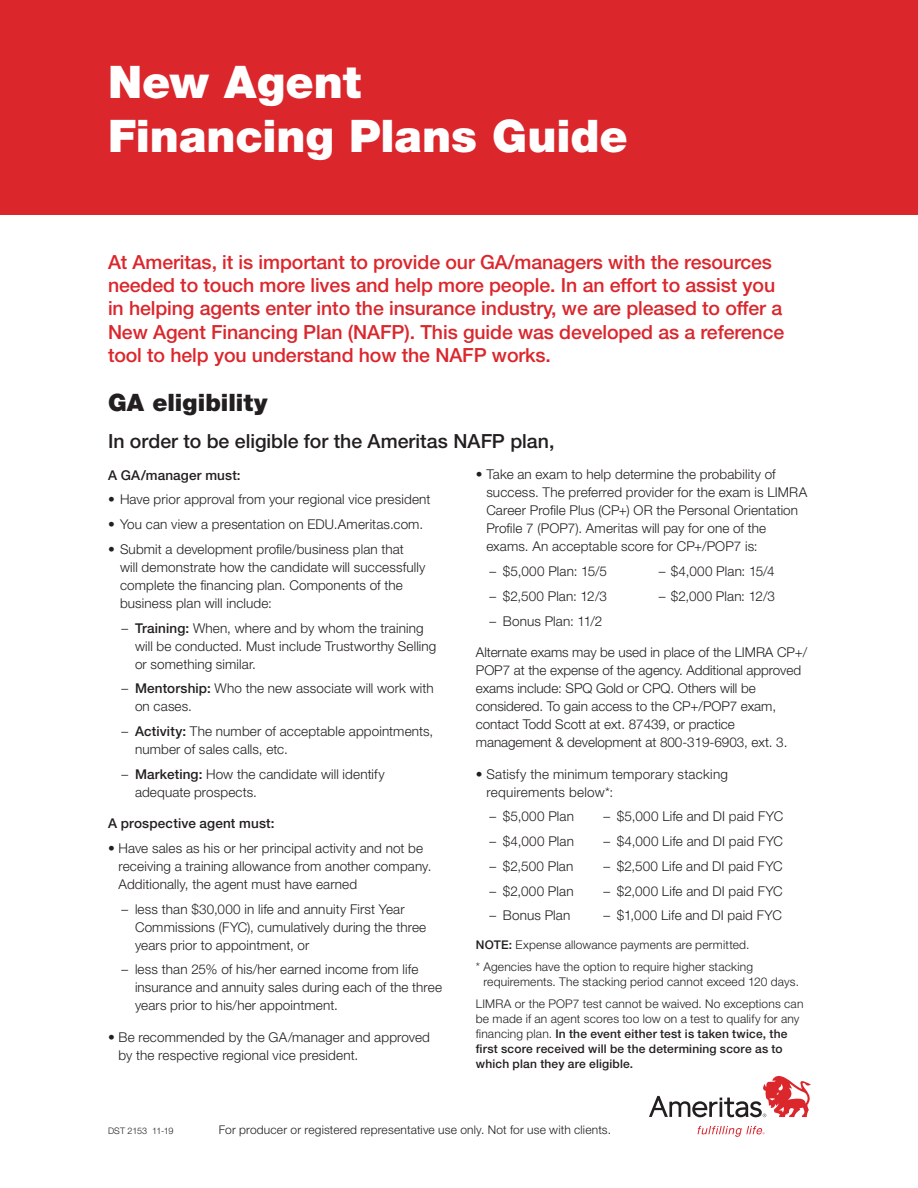
<style>
.page{position:relative;width:918px;height:1188px;background:#fff}
.page>*{position:absolute;margin:0;border:0;box-sizing:border-box;transform-origin:0 0}
.t1{font:900 45px/54px "Helvetica Neue LT Std";color:#fff}
.t2{font:900 24px "Helvetica Neue LT Std";letter-spacing:.005em;color:#231f20}
.t3{font:500 19.5px/23.4px "Helvetica Neue LT Std";letter-spacing:-.005em;color:#db262c}
.t4{font:500 19.5px "Helvetica Neue LT Std";color:#231f20}
.t5{font:300 13.5px/18px "Helvetica Neue LT Std";letter-spacing:.01em;color:#231f20}
.t6{font:500 13.5px "Helvetica Neue LT Std";letter-spacing:.015em;color:#231f20}
.t7{font:300 12px/21.8px "Helvetica Neue LT Std";letter-spacing:.015em;color:#231f20}
.t8{font:500 12px/15px "Helvetica Neue LT Std";letter-spacing:.015em;color:#231f20}
.t9{font:300 9px "Helvetica Neue LT Std";letter-spacing:-.015em;color:#231f20}
.s1{font-weight:500}
.s2{font-weight:300}
</style>
<div class="page">
<div style="left:0;top:0;width:918px;height:214px;background:#db262c"></div>
<svg style="left:698px;top:1126px;width:67px;height:11px"></svg>
<svg style="left:649px;top:1076px;width:162px;height:41px"></svg>
<h1 class="t1" style="left:108px;top:55px;width:521px">New Agent<br>Financing Plans Guide</h1>
<p class="t3" style="left:108px;top:250px;width:678px">At Ameritas, it is important to provide our GA/managers with the resources needed to touch more lives and help more people. In an effort to assist you in helping agents enter into the insurance industry, we are pleased to offer a New Agent Financing Plan (NAFP). This guide was developed as a reference tool to help you understand how the NAFP works.</p>
<h2 class="t2" style="left:108px;top:388px;width:161px">GA eligibility</h2>
<h3 class="t4" style="left:108px;top:429px;width:448px">In order to be eligible for the Ameritas NAFP plan,</h3>
<p class="t6" style="left:108px;top:467px;width:134px">A GA/manager must:</p>
<p class="t5" style="left:108px;top:490px;width:324px">• Have prior approval from your regional vice president</p>
<p class="t5" style="left:108px;top:515px;width:317px">• You can view a presentation on EDU.Ameritas.com.</p>
<p class="t5" style="left:120px;top:540px;width:307px;text-indent:-12px">• Submit a development profile/business plan that<br>will demonstrate how the candidate will successfully complete the financing plan. Components of the business plan will include:</p>
<p class="t5" style="left:135px;top:618px;width:303px;text-indent:-14px">– <span class="s1">Training:</span> When, where and by whom the training will be conducted. Must include Trustworthy Selling or something similar.</p>
<p class="t5" style="left:135px;top:679px;width:300px;text-indent:-14px">– <span class="s1">Mentorship:</span> Who the new associate will work with on cases.</p>
<p class="t5" style="left:135px;top:722px;width:300px;text-indent:-14px">– <span class="s1">Activity:</span> The number of acceptable appointments, number of sales calls, etc.</p>
<p class="t5" style="left:135px;top:765px;width:251px;text-indent:-14px">– <span class="s1">Marketing:</span> How the candidate will identify adequate prospects.</p>
<p class="t6" style="left:108px;top:815px;width:168px">A prospective agent must:</p>
<p class="t5" style="left:119px;top:839px;width:315px;text-indent:-11px">• Have sales as his or her principal activity and not be receiving a training allowance from another company.<br>Additionally, the agent must have earned</p>
<p class="t5" style="left:135px;top:900px;width:293px;text-indent:-14px">– less than $30,000 in life and annuity First Year<br>Commissions (FYC), cumulatively during the three years prior to appointment, or</p>
<p class="t5" style="left:135px;top:960px;width:309px;text-indent:-14px">– less than 25% of his/her earned income from life insurance and annuity sales during each of the three years prior to his/her appointment.</p>
<p class="t5" style="left:119px;top:1028px;width:313px;text-indent:-11px">• Be recommended by the GA/manager and approved by the respective regional vice president.</p>
<p class="t5" style="left:486px;top:465px;width:322px;text-indent:-11px">• Take an exam to help determine the probability of success. The preferred provider for the exam is LIMRA Career Profile Plus (CP+) OR the Personal Orientation Profile 7 (POP7). Ameritas will pay for one of the exams. An acceptable score for CP+/POP7 is:</p>
<p class="t5" style="left:489px;top:562px;width:119px">– $5,000 Plan: 15/5</p>
<p class="t5" style="left:659px;top:562px;width:117px">– $4,000 Plan: 15/4</p>
<p class="t5" style="left:489px;top:587px;width:119px">– $2,500 Plan: 12/3</p>
<p class="t5" style="left:659px;top:587px;width:118px">– $2,000 Plan: 12/3</p>
<p class="t5" style="left:489px;top:612px;width:114px">– Bonus Plan: 11/2</p>
<p class="t5" style="left:476px;top:643px;width:333px">Alternate exams may be used in place of the LIMRA CP+/ POP7 at the expense of the agency. Additional approved exams include: SPQ Gold or CPQ. Others will be considered. To gain access to the CP+/POP7 exam, contact Todd Scott at ext. 87439, or practice management &amp; development at 800-319-6903, ext. 3.</p>
<p class="t5" style="left:486px;top:765px;width:243px;text-indent:-11px">• Satisfy the minimum temporary stacking requirements below*:</p>
<p class="t5" style="left:489px;top:807px;width:86px">– $5,000 Plan</p>
<p class="t5" style="left:603px;top:807px;width:181px">– $5,000 Life and DI paid FYC</p>
<p class="t5" style="left:489px;top:832px;width:86px">– $4,000 Plan</p>
<p class="t5" style="left:603px;top:832px;width:181px">– $4,000 Life and DI paid FYC</p>
<p class="t5" style="left:489px;top:857px;width:86px">– $2,500 Plan</p>
<p class="t5" style="left:603px;top:857px;width:181px">– $2,500 Life and DI paid FYC</p>
<p class="t5" style="left:489px;top:882px;width:86px">– $2,000 Plan</p>
<p class="t5" style="left:603px;top:882px;width:181px">– $2,000 Life and DI paid FYC</p>
<p class="t5" style="left:489px;top:906px;width:82px">– Bonus Plan</p>
<p class="t5" style="left:603px;top:906px;width:180px">– $1,000 Life and DI paid FYC</p>
<p class="t7" style="left:476px;top:934px;width:279px"><span class="s1">NOTE:</span> Expense allowance payments are permitted. * Agencies have the option to require higher stacking</p>
<p class="t7" style="left:476px;top:970px;width:329px;text-align:center">requirements. The stacking period cannot exceed 120 days.<br>LIMRA or the POP7 test cannot be waived. No exceptions can</p>
<p class="t8" style="left:476px;top:1011px;width:325px"><span class="s2">be made if an agent scores too low on a test to qualify for any financing plan.</span> In the event either test is taken twice, the first score received will be the determining score as to which plan they are eligible.</p>
<p class="t9" style="left:108px;top:1125px;width:67px">DST 2153 11-19</p>
<p class="t7" style="left:219px;top:1119px;width:394px">For producer or registered representative use only. Not for use with clients.</p>
</div>
